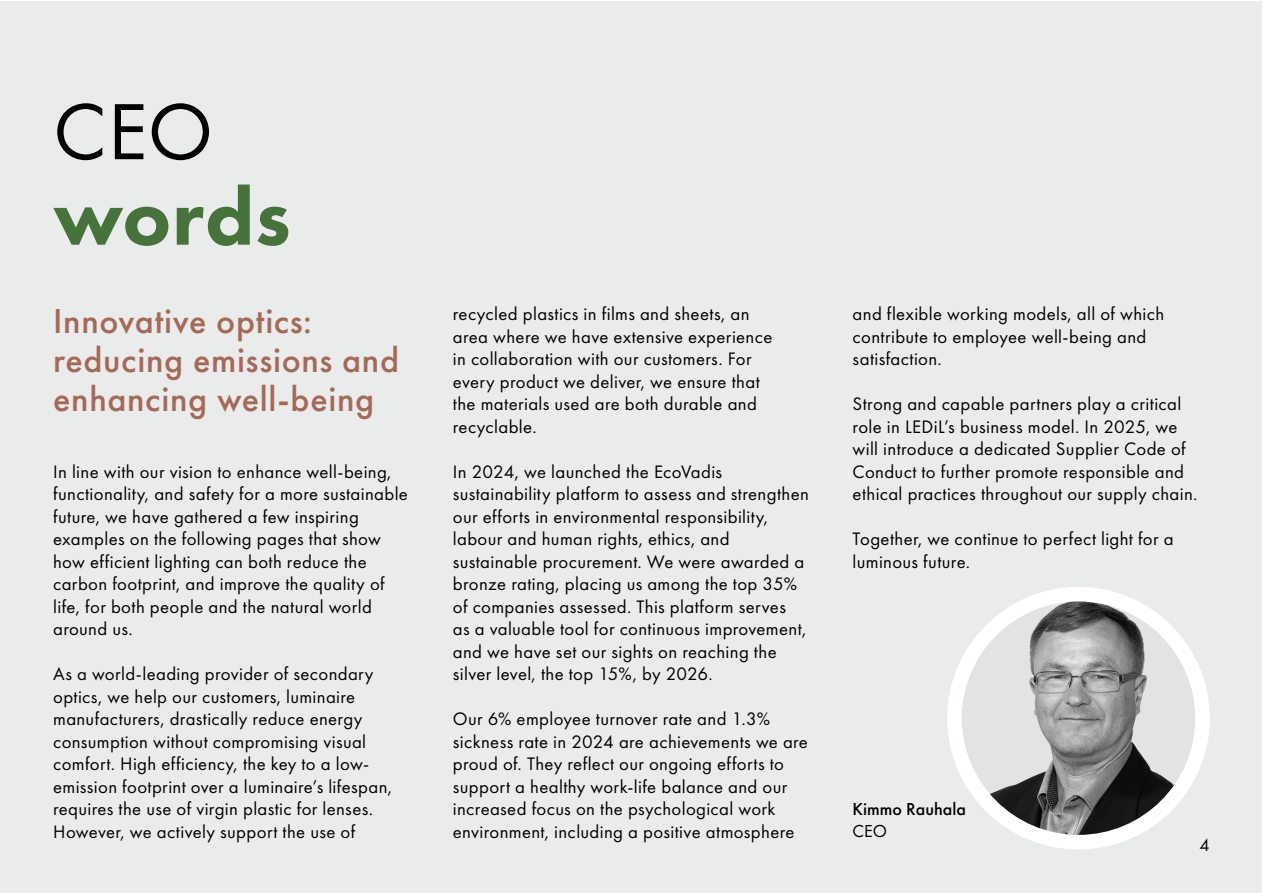
<style>
.page{position:relative;width:1263px;height:893px;background:#fff}
.page>*{position:absolute;margin:0;border:0;box-sizing:border-box;transform-origin:0 0}
.t1{font:800 82.5px "Futura PT";letter-spacing:.005em;color:#45733a}
.t2{font:82.5px "Futura PT";color:#000}
.t3{font:500 36px/39px "Futura PT";letter-spacing:.02em;color:#a46957}
.t4{font:18.75px/22.5px "Futura PT";letter-spacing:.02em;color:#000}
.t5{font:500 18px "Futura PT";color:#000}
.t6{font:18px "Futura PT";color:#000}
</style>
<div class="page">
<div style="left:1px;top:1px;width:1261px;height:891px;background:#eaebeb"></div>
<img style="left:963px;top:588px;width:231px;height:256px">
<div style="left:947px;top:587px;width:263px;height:262px;border:15px solid #fff;border-radius:50%"></div>
<h1 class="t2" style="left:53px;top:83px;width:161px">CEO</h1>
<h1 class="t1" style="left:53px;top:166px;width:239px">words</h1>
<h2 class="t3" style="left:53px;top:302px;width:347px">Innovative optics: reducing emissions and enhancing well-being</h2>
<p class="t4" style="left:53px;top:460px;width:356px">In line with our vision to enhance well-being, functionality, and safety for a more sustainable future, we have gathered a few inspiring examples on the following pages that show how efficient lighting can both reduce the carbon footprint, and improve the quality of life, for both people and the natural world around us.</p>
<p class="t4" style="left:53px;top:663px;width:340px">As a world-leading provider of secondary optics, we help our customers, luminaire manufacturers, drastically reduce energy consumption without compromising visual comfort. High efficiency, the key to a low&shy;emission footprint over a luminaire’s lifespan, requires the use of virgin plastic for lenses.<br>However, we actively support the use of</p>
<p class="t4" style="left:453px;top:303px;width:321px">recycled plastics in films and sheets, an area where we have extensive experience in collaboration with our customers. For every product we deliver, we ensure that the materials used are both durable and recyclable.</p>
<p class="t4" style="left:453px;top:460px;width:358px">In 2024, we launched the EcoVadis sustainability platform to assess and strengthen our efforts in environmental responsibility, labour and human rights, ethics, and sustainable procurement. We were awarded a bronze rating, placing us among the top 35% of companies assessed. This platform serves<br>as a valuable tool for continuous improvement, and we have set our sights on reaching the silver level, the top 15%, by 2026.</p>
<p class="t4" style="left:453px;top:708px;width:357px">Our 6% employee turnover rate and 1.3% sickness rate in 2024 are achievements we are proud of. They reflect our ongoing efforts to support a healthy work-life balance and our increased focus on the psychological work environment, including a positive atmosphere</p>
<p class="t4" style="left:853px;top:303px;width:313px">and flexible working models, all of which contribute to employee well-being and satisfaction.</p>
<p class="t4" style="left:853px;top:393px;width:346px">Strong and capable partners play a critical role in LEDiL’s business model. In 2025, we will introduce a dedicated Supplier Code of Conduct to further promote responsible and ethical practices throughout our supply chain.</p>
<p class="t4" style="left:853px;top:528px;width:323px">Together, we continue to perfect light for a luminous future.</p>
<p class="t5" style="left:853px;top:798px;width:115px">Kimmo Rauhala</p>
<p class="t6" style="left:853px;top:820px;width:36px">CEO</p>
<p class="t6" style="left:1199px;top:834px;width:12px">4</p>
</div>
